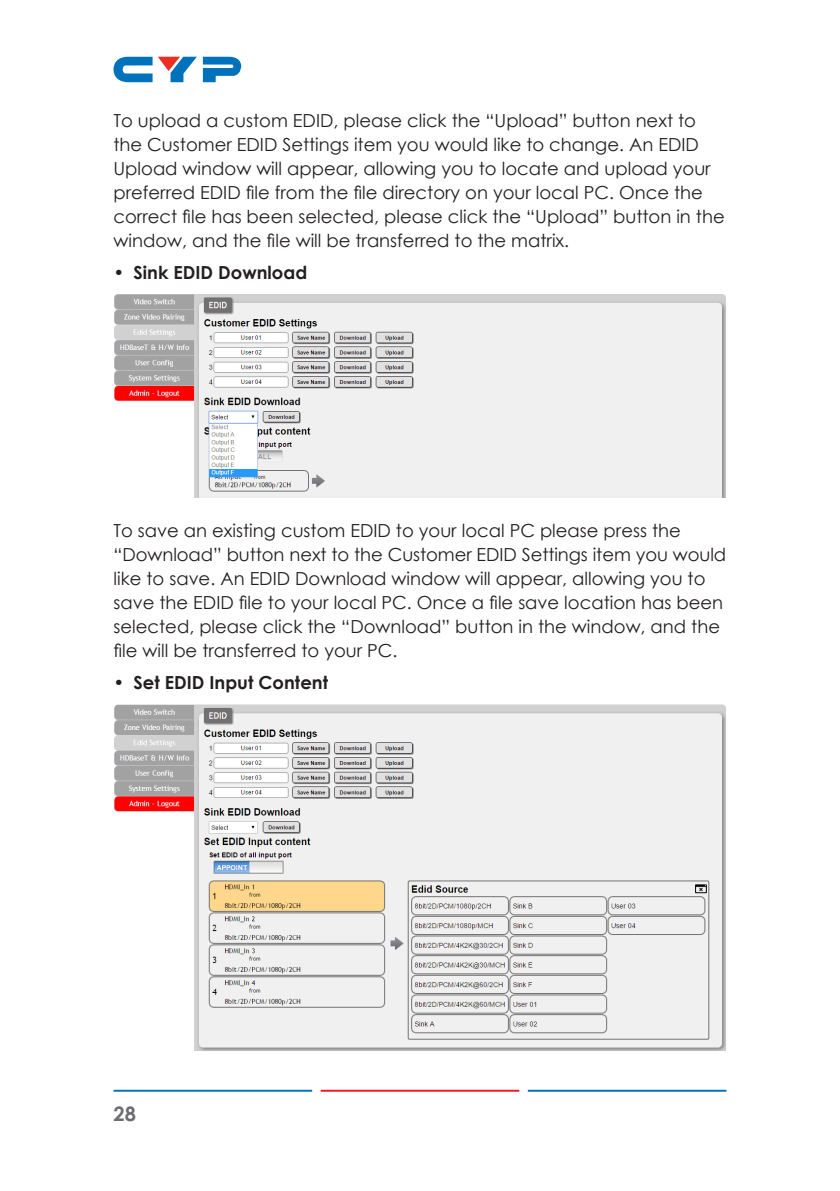
<style>
.page{position:relative;width:840px;height:1191px;background:#fff}
.page>*{position:absolute;margin:0;border:0;box-sizing:border-box;transform-origin:0 0}
.t1{font:700 20px "Century Gothic";color:#6c6d70}
.Paragraph{font:18px/24px "Century Gothic";color:#231f20}
.t2{font:700 18px "Century Gothic";color:#231f20}
</style>
<div class="page">
<hr style="left:113px;top:1089px;width:199px;height:2px;background:#0073bd">
<hr style="left:527px;top:1089px;width:199px;height:2px;background:#0072bc">
<hr style="left:320px;top:1089px;width:199px;height:2px;background:#ee1d23">
<svg style="left:203px;top:56px;width:38px;height:26px"></svg>
<svg style="left:158px;top:57px;width:39px;height:25px"></svg>
<svg style="left:113px;top:56px;width:39px;height:26px"></svg>
<img style="left:114px;top:294px;width:612px;height:204px">
<img style="left:114px;top:704px;width:612px;height:347px">
<p class="Paragraph" style="left:113px;top:108px;width:612px">To upload a custom EDID, please click the “Upload” button next to the Customer EDID Settings item you would like to change. An EDID Upload window will appear, allowing you to locate and upload your preferred EDID file from the file directory on your local PC. Once the correct file has been selected, please click the “Upload” button in the window, and the file will be transferred to the matrix.</p>
<p class="t2" style="left:113px;top:259px;width:195px">• Sink EDID Download</p>
<p class="Paragraph" style="left:113px;top:518px;width:614px">To save an existing custom EDID to your local PC please press the “Download” button next to the Customer EDID Settings item you would like to save. An EDID Download window will appear, allowing you to save the EDID file to your local PC. Once a file save location has been selected, please click the “Download” button in the window, and the file will be transferred to your PC.</p>
<p class="t2" style="left:113px;top:669px;width:216px">• Set EDID Input Content</p>
<p class="t1" style="left:113px;top:1098px;width:24px">28</p>
</div>
